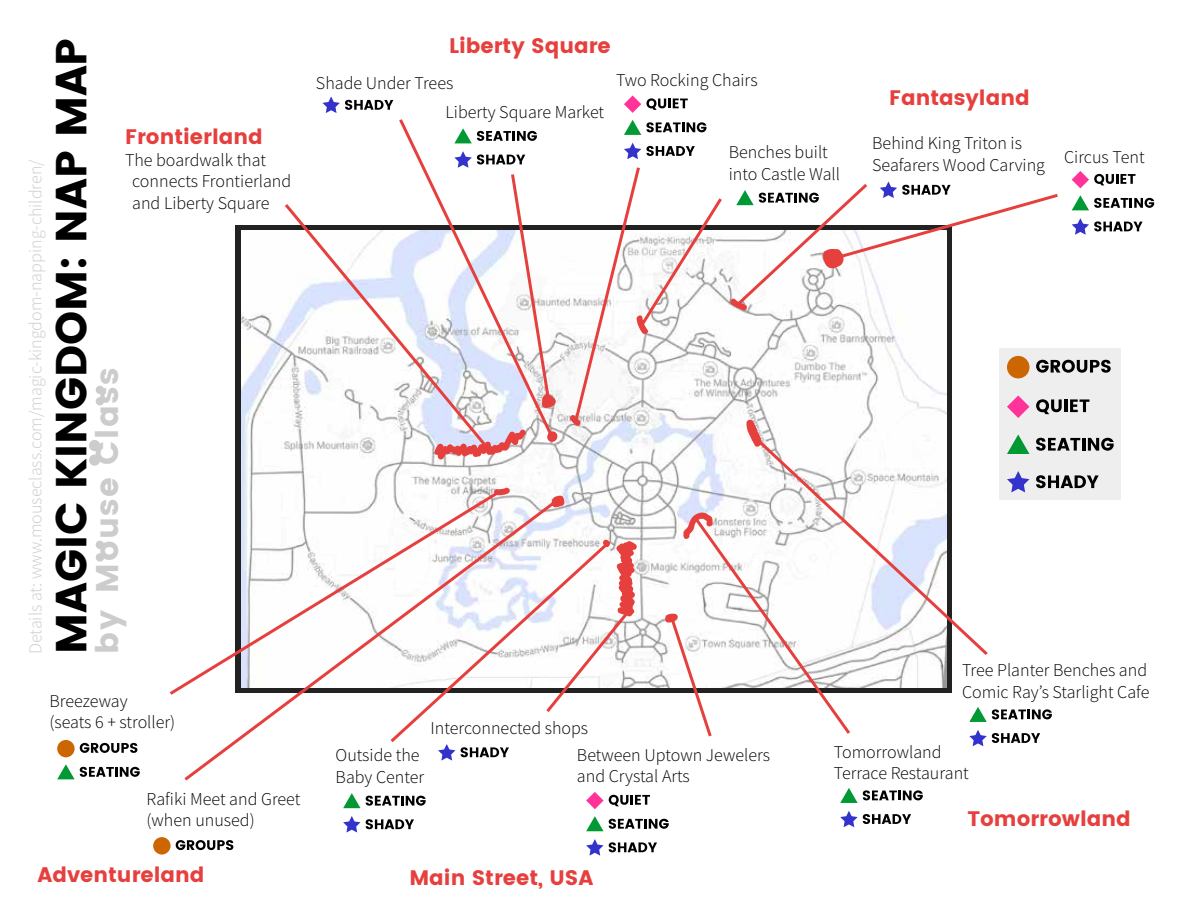
<style>
.page{position:relative;width:1188px;height:918px;background:#fff}
.page>*{position:absolute;margin:0;border:0;box-sizing:border-box;transform-origin:0 0}
.t1{font:43.35px "Poppins";color:#000}
.t2{font:31.35px "Poppins";letter-spacing:.05em;color:#ccc}
.t3{font:21px "Poppins";color:#e6403e}
.t4{font:300 18px/21.6px "Source Sans Pro";color:#000}
.t5{font:300 18px "Source Sans Pro";color:#ccc}
</style>
<div class="page">
<hr style="left:0;top:0;width:75px;height:1px;background:#51bfca">
<hr style="left:75px;top:0;width:75px;height:1px;background:#e6403e">
<hr style="left:150px;top:0;width:75px;height:1px;background:#212221">
<img style="left:241px;top:297px;width:706px;height:390px">
<svg style="left:434px;top:442px;width:93px;height:19px"></svg>
<svg style="left:547px;top:431px;width:11px;height:12px"></svg>
<svg style="left:504px;top:487px;width:6px;height:9px"></svg>
<svg style="left:552px;top:494px;width:13px;height:13px"></svg>
<svg style="left:282px;top:204px;width:207px;height:244px"></svg>
<svg style="left:184px;top:497px;width:376px;height:284px"></svg>
<svg style="left:543px;top:539px;width:95px;height:154px"></svg>
<svg style="left:387px;top:540px;width:224px;height:205px"></svg>
<svg style="left:665px;top:511px;width:188px;height:226px"></svg>
<svg style="left:750px;top:454px;width:238px;height:204px"></svg>
<svg style="left:169px;top:487px;width:335px;height:211px"></svg>
<svg style="left:396px;top:119px;width:160px;height:323px"></svg>
<div style="left:89px;top:440px;width:11px;height:11px;background:#ccc;border-radius:50%"></div>
<div style="left:89px;top:454px;width:11px;height:12px;background:#ccc;border-radius:50%"></div>
<div style="left:96px;top:541px;width:8px;height:8px;background:#ccc;border-radius:50%"></div>
<div style="left:96px;top:553px;width:8px;height:9px;background:#ccc;border-radius:50%"></div>
<div style="left:96px;top:386px;width:8px;height:8px;background:#ccc;border-radius:50%"></div>
<div style="left:96px;top:397px;width:8px;height:9px;background:#ccc;border-radius:50%"></div>
<div style="left:999px;top:348px;width:122px;height:152px;background:#eee"></div>
<svg style="left:1007px;top:471px;width:22px;height:21px"></svg>
<svg style="left:1036px;top:475px;width:63px;height:13px"></svg>
<svg style="left:624px;top:95px;width:64px;height:18px"></svg>
<svg style="left:624px;top:120px;width:82px;height:15px"></svg>
<svg style="left:322px;top:97px;width:71px;height:16px"></svg>
<svg style="left:454px;top:128px;width:83px;height:15px"></svg>
<svg style="left:454px;top:151px;width:102px;height:257px"></svg>
<svg style="left:569px;top:143px;width:585px;height:311px"></svg>
<svg style="left:840px;top:788px;width:83px;height:15px"></svg>
<svg style="left:840px;top:811px;width:71px;height:16px"></svg>
<svg style="left:969px;top:707px;width:83px;height:15px"></svg>
<svg style="left:969px;top:730px;width:71px;height:16px"></svg>
<svg style="left:438px;top:744px;width:17px;height:17px"></svg>
<svg style="left:461px;top:747px;width:48px;height:10px"></svg>
<svg style="left:343px;top:793px;width:83px;height:15px"></svg>
<svg style="left:343px;top:816px;width:71px;height:17px"></svg>
<svg style="left:586px;top:792px;width:64px;height:17px"></svg>
<svg style="left:586px;top:816px;width:83px;height:15px"></svg>
<svg style="left:586px;top:839px;width:71px;height:17px"></svg>
<div style="left:153px;top:837px;width:18px;height:18px;background:#c60;border-radius:50%"></div>
<svg style="left:176px;top:840px;width:57px;height:10px"></svg>
<svg style="left:57px;top:764px;width:83px;height:15px"></svg>
<div style="left:57px;top:740px;width:18px;height:17px;background:#c60;border-radius:50%"></div>
<svg style="left:80px;top:743px;width:57px;height:10px"></svg>
<p class="t5" style="left:24px;top:654px;width:496px;rotate:-90deg">Details at: www.mouseclass.com/magic-kingdom-napping-children/</p>
<h1 class="t1" style="left:46px;top:654px;width:618px;rotate:-90deg">MAGIC KINGDOM: NAP MAP</h1>
<p class="t3" style="left:125px;top:124px;width:139px">Frontierland</p>
<p class="t4" style="left:132px;top:149px;width:161px;text-indent:-7px">The boardwalk that connects Frontierland and Liberty Square</p>
<h2 class="t2" style="left:89px;top:593px;width:226px;rotate:-90deg">Mouse Class</h2>
<h2 class="t2" style="left:89px;top:654px;width:45px;rotate:-90deg">by</h2>
<p class="t4" style="left:49px;top:690px;width:127px">Breezeway<br>(seats 6 + stroller)</p>
<p class="t4" style="left:147px;top:788px;width:155px">Rafiki Meet and Greet (when unused)</p>
<p class="t3" style="left:449px;top:34px;width:163px">Liberty Square</p>
<p class="t4" style="left:316px;top:72px;width:139px">Shade Under Trees</p>
<p class="t4" style="left:616px;top:69px;width:143px">Two Rocking Chairs</p>
<p class="t4" style="left:446px;top:101px;width:160px">Liberty Square Market</p>
<p class="t4" style="left:729px;top:141px;width:113px">Benches built into Castle Wall</p>
<p class="t4" style="left:872px;top:132px;width:274px">Behind King Triton is<br>Seafarers Wood Carving Circus Tent</p>
<p class="t3" style="left:889px;top:85px;width:142px">Fantasyland</p>
<p class="t4" style="left:431px;top:717px;width:159px">Interconnected shops</p>
<p class="t4" style="left:336px;top:744px;width:90px">Outside the<br>Baby Center</p>
<p class="t4" style="left:577px;top:744px;width:195px">Between Uptown Jewelers and Crystal Arts</p>
<p class="t4" style="left:962px;top:659px;width:189px">Tree Planter Benches and<br>Comic Ray’s Starlight Cafe</p>
<p class="t4" style="left:834px;top:741px;width:137px">Tomorrowland<br>Terrace Restaurant</p>
<p class="t3" style="left:967px;top:807px;width:165px">Tomorrowland</p>
<p class="t3" style="left:38px;top:863px;width:169px">Adventureland</p>
<p class="t3" style="left:409px;top:865px;width:185px">Main Street, USA</p>
</div>
